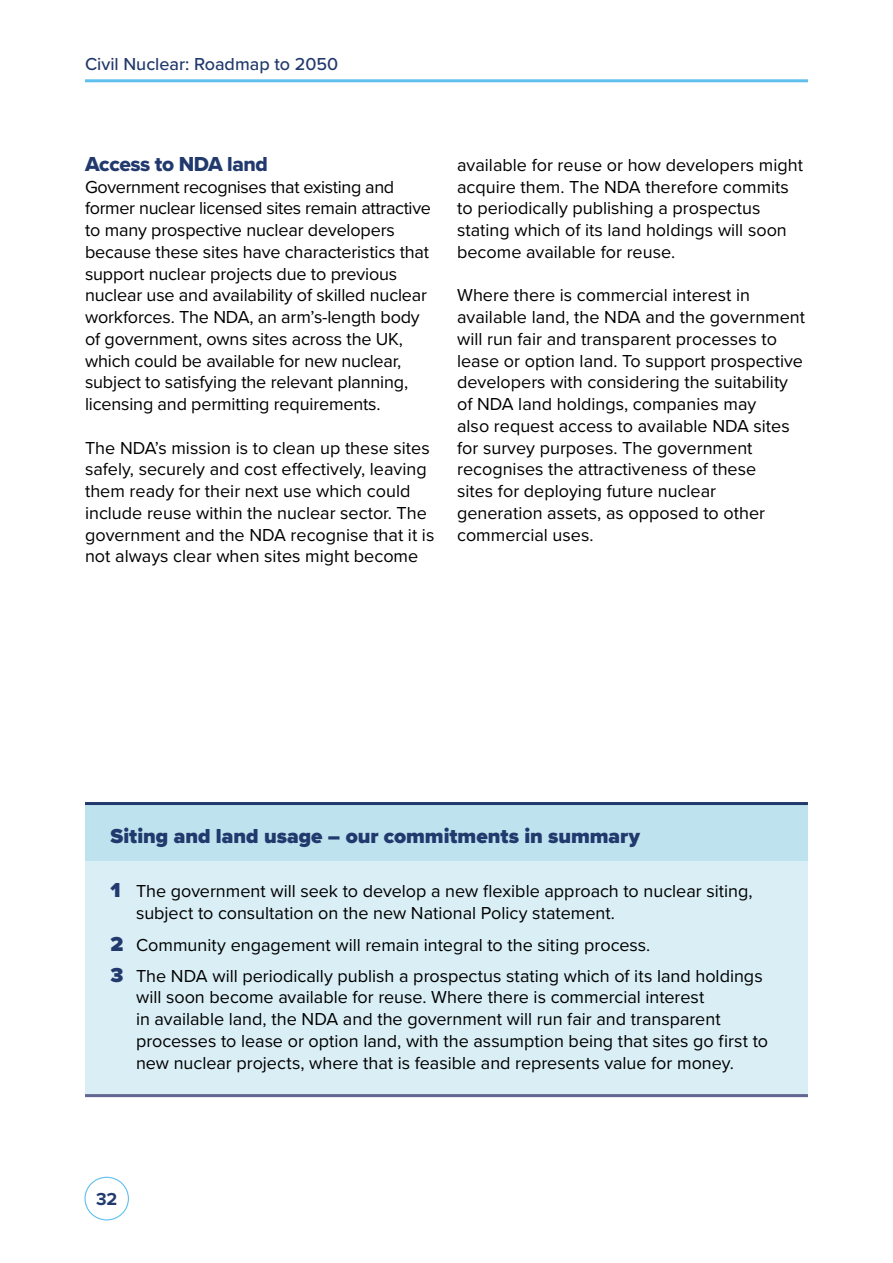
<style>
.page{position:relative;width:893px;height:1263px;background:#fff}
.page>*{position:absolute;margin:0;border:0;box-sizing:border-box;transform-origin:0 0}
.Summary___H1{font:900 21px "Proxima Nova";letter-spacing:-.005em;color:#21396d}
.t1{font:21px "Proxima Nova Extrabld";letter-spacing:-.02em;color:#21396d}
.Body{font:18px/21.8px "Proxima Nova";color:#000}
.Summary___numbered_list___rule{font:18px/21.8px "Proxima Nova";color:#000}
.Summary___numbered_list{font:18px/21.8px "Proxima Nova";color:#000}
.t2{font:500 18px "Proxima Nova";color:#21396d}
.t3{font:700 18px "Proxima Nova";color:#21396d}
.s1{font-weight:900;font-size:21px;color:#21396d}
</style>
<div class="page">
<div style="left:85px;top:805px;width:723px;height:60px;background:#bee3ee"></div>
<hr style="left:85px;top:802px;width:723px;height:3px;background:#21396d">
<div style="left:85px;top:861px;width:723px;height:87px;background:#d9eef5"></div>
<div style="left:85px;top:944px;width:723px;height:152px;background:#d9eef5"></div>
<hr style="left:85px;top:1094px;width:723px;height:3px;background:#606591">
<div style="left:84px;top:1177px;width:45px;height:43px;border:1px solid #5fbfed;border-radius:50%"></div>
<hr style="left:85px;top:79px;width:723px;height:3px;background:#5fbfed">
<p class="t2" style="left:85px;top:50px;width:255px">Civil Nuclear: Roadmap to 2050</p>
<h2 class="t1" style="left:85px;top:148px;width:184px">Access to NDA land</h2>
<p class="Body" style="left:85px;top:175px;width:347px">Government recognises that existing and former nuclear licensed sites remain attractive to many prospective nuclear developers because these sites have characteristics that support nuclear projects due to previous nuclear use and availability of skilled nuclear workforces. The NDA, an arm’s-length body of government, owns sites across the UK, which could be available for new nuclear, subject to satisfying the relevant planning, licensing and permitting requirements.</p>
<p class="Body" style="left:85px;top:436px;width:351px">The NDA’s mission is to clean up these sites safely, securely and cost effectively, leaving them ready for their next use which could include reuse within the nuclear sector. The government and the NDA recognise that it is not always clear when sites might become</p>
<p class="Body" style="left:457px;top:153px;width:347px">available for reuse or how developers might acquire them. The NDA therefore commits to periodically publishing a prospectus stating which of its land holdings will soon become available for reuse.</p>
<p class="Body" style="left:457px;top:284px;width:350px">Where there is commercial interest in available land, the NDA and the government will run fair and transparent processes to lease or option land. To support prospective developers with considering the suitability of NDA land holdings, companies may<br>also request access to available NDA sites for survey purposes. The government recognises the attractiveness of these<br>sites for deploying future nuclear generation assets, as opposed to other commercial uses.</p>
<h1 class="Summary___H1" style="left:111px;top:821px;width:531px">Siting and land usage – our commitments in summary</h1>
<p class="Summary___numbered_list" style="left:136px;top:879px;width:618px;text-indent:-26px"><span class="s1">1</span> The government will seek to develop a new flexible approach to nuclear siting, subject to consultation on the new National Policy statement.</p>
<p class="Summary___numbered_list" style="left:111px;top:934px;width:541px"><span class="s1">2</span> Community engagement will remain integral to the siting process.</p>
<p class="Summary___numbered_list___rule" style="left:136px;top:964px;width:633px;text-indent:-26px"><span class="s1">3</span> The NDA will periodically publish a prospectus stating which of its land holdings will soon become available for reuse. Where there is commercial interest<br>in available land, the NDA and the government will run fair and transparent processes to lease or option land, with the assumption being that sites go first to new nuclear projects, where that is feasible and represents value for money.</p>
<p class="t3" style="left:96px;top:1185px;width:23px">32</p>
</div>
